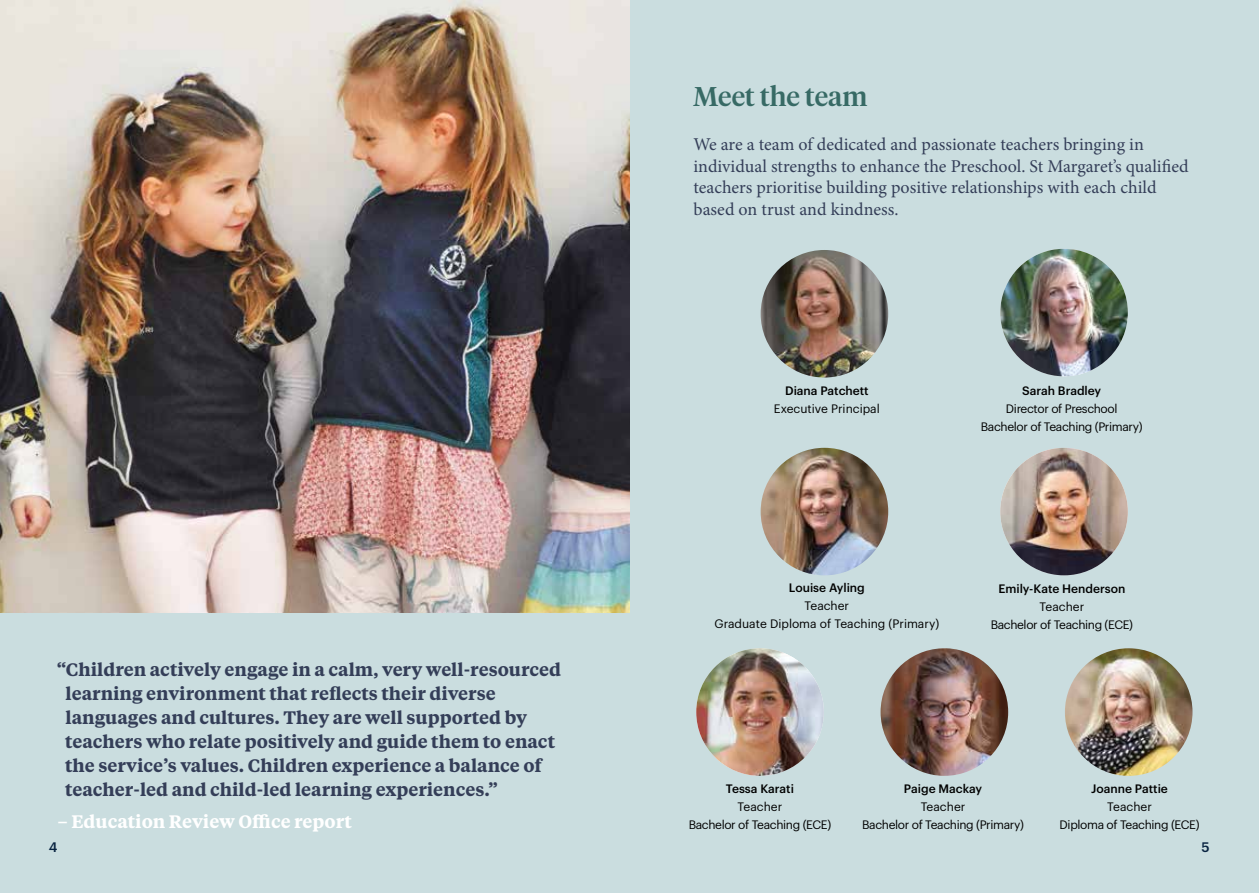
<style>
.page{position:relative;width:1259px;height:893px;background:#fff}
.page>*{position:absolute;margin:0;border:0;box-sizing:border-box;transform-origin:0 0}
.t1{font:500 27px "Tiempos Headline";color:#376a65}
.t2{font:600 18px/24px "Tiempos Text";color:#343e58}
.t3{font:18px/21.6px "Minion Pro";color:#343e58}
.t4{font:600 18px "Tiempos Text";color:#fff}
.t5{font:500 13.5px "Graphik";color:#082341}
.t6{font:12px/18px "Graphik";letter-spacing:-.03em;color:#000;text-align:center}
.t7{font:500 12px "Graphik";color:#000}
.t8{font:12px/18px "Graphik";color:#000;text-align:center}
</style>
<div class="page">
<div style="left:629px;top:0;width:630px;height:893px;background:#cadddf"></div>
<img style="left:880px;top:648px;width:128px;height:128px;border-radius:63px">
<img style="left:1065px;top:648px;width:127px;height:128px;border-radius:64px">
<img style="left:1000px;top:249px;width:127px;height:127px;border-radius:64px">
<img style="left:760px;top:250px;width:128px;height:128px;border-radius:64px">
<img style="left:1000px;top:448px;width:127px;height:127px;border-radius:64px">
<img style="left:696px;top:648px;width:128px;height:128px;border-radius:64px">
<img style="left:760px;top:448px;width:128px;height:127px;border-radius:64px">
<div style="left:0;top:612px;width:629px;height:281px;background:#cadddf"></div>
<img style="left:0;top:0;width:629px;height:612px">
<h1 class="t1" style="left:693px;top:78px;width:176px">Meet the team</h1>
<p class="t3" style="left:693px;top:134px;width:497px">We are a team of dedicated and passionate teachers bringing in individual strengths to enhance the Preschool. St Margaret’s qualified teachers prioritise building positive relationships with each child based on trust and kindness.</p>
<p class="t2" style="left:65px;top:657px;width:497px;text-indent:-9px">“Children actively engage in a calm, very well-resourced learning environment that reflects their diverse languages and cultures. They are well supported by teachers who relate positively and guide them to enact the service’s values. Children experience a balance of teacher-led and child-led learning experiences.”</p>
<p class="t4" style="left:57px;top:809px;width:296px">– Education Review Office report</p>
<p class="t7" style="left:785px;top:381px;width:85px">Diana Patchett</p>
<p class="t8" style="left:774px;top:399px;width:107px">Executive Principal</p>
<p class="t7" style="left:1022px;top:381px;width:81px">Sarah Bradley</p>
<p class="t6" style="left:981px;top:399px;width:163px">Director of Preschool<br>Bachelor of Teaching (Primary)</p>
<p class="t7" style="left:789px;top:579px;width:77px">Louise Ayling</p>
<p class="t8" style="left:714px;top:596px;width:226px">Teacher<br>Graduate Diploma of Teaching (Primary)</p>
<p class="t7" style="left:998px;top:579px;width:128px">Emily-Kate Henderson</p>
<p class="t6" style="left:990px;top:596px;width:144px">Teacher<br>Bachelor of Teaching (ECE)</p>
<p class="t7" style="left:726px;top:780px;width:69px">Tessa Karati</p>
<p class="t6" style="left:688px;top:797px;width:144px">Teacher<br>Bachelor of Teaching (ECE)</p>
<p class="t7" style="left:904px;top:780px;width:80px">Paige Mackay</p>
<p class="t6" style="left:862px;top:797px;width:163px">Teacher<br>Bachelor of Teaching (Primary)</p>
<p class="t7" style="left:1091px;top:780px;width:78px">Joanne Pattie</p>
<p class="t6" style="left:1059px;top:797px;width:141px">Teacher<br>Diploma of Teaching (ECE)</p>
<p class="t5" style="left:49px;top:837px;width:10px">4</p>
<p class="t5" style="left:1201px;top:837px;width:10px">5</p>
</div>
